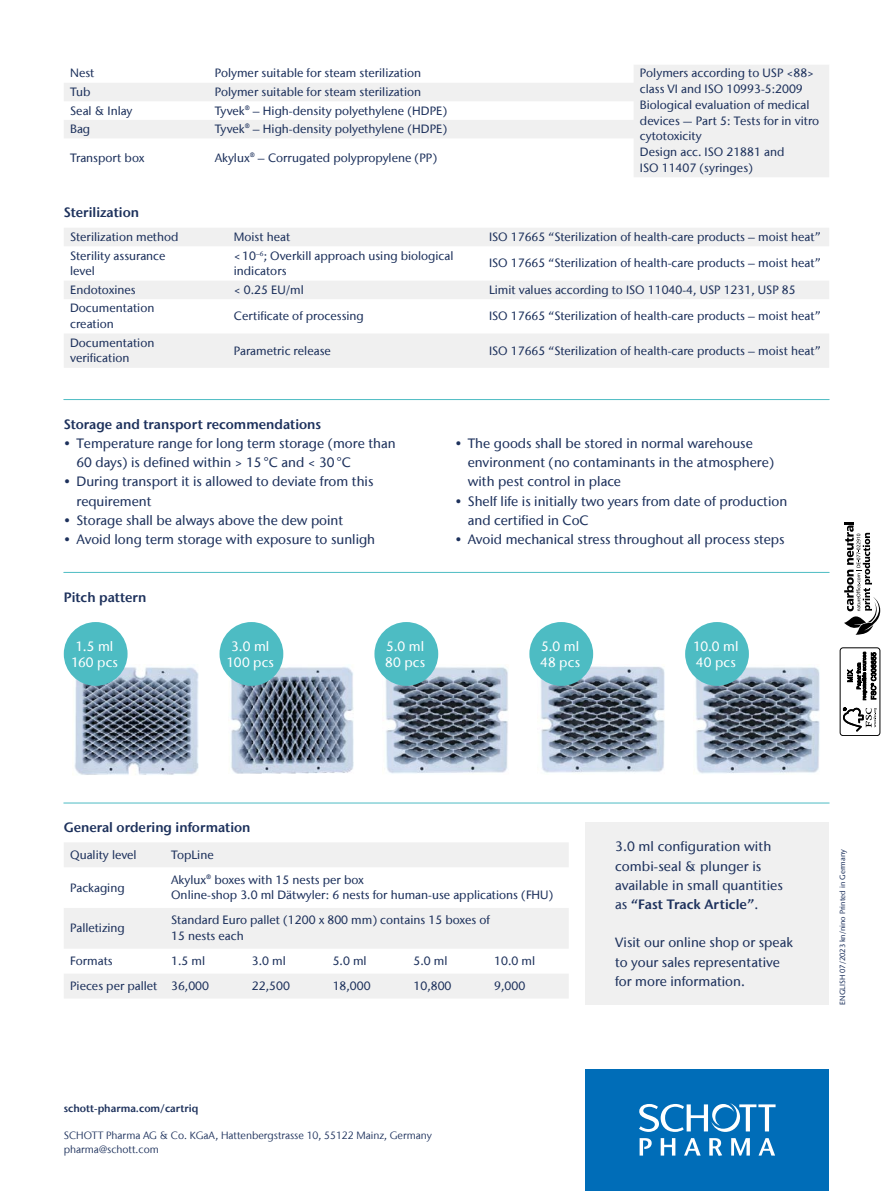
<style>
.page{position:relative;width:893px;height:1191px;background:#fff}
.page>*{position:absolute;margin:0;border:0;box-sizing:border-box;transform-origin:0 0}
.t1{font:500 13.5px/19.2px "Stone Sans IIITC Com";color:#1d315c}
.t2{font:600 13.5px "Stone Sans IIITC Com";color:#1d315c}
.t3{font:500 13.5px/16.2px "Stone Sans IIITC Com";letter-spacing:.015em;color:#fff}
.t4{font:500 12px/15.8px "Stone Sans IIITC Com";color:#1d315c}
.t5{font:10.5px/13.5px "Stone Sans IIITC Com";color:#1d315c}
.t6{font:600 10.5px "Stone Sans IIITC Com";color:#1d315c}
.t7{font:500 7.5px "Stone Sans IIITC Com";color:#1d315c}
.s1{font-weight:600}
</style>
<div class="page">
<img style="left:74px;top:667px;width:125px;height:108px">
<img style="left:228px;top:664px;width:126px;height:109px">
<img style="left:385px;top:664px;width:123px;height:110px">
<img style="left:540px;top:664px;width:125px;height:109px">
<img style="left:695px;top:664px;width:125px;height:110px">
<svg style="left:844px;top:522px;width:36px;height:113px"></svg>
<div style="left:840px;top:647px;width:40px;height:89px;border:1px solid #000;border-radius:3px"></div>
<svg style="left:843px;top:707px;width:34px;height:24px"></svg>
<svg style="left:847px;top:651px;width:29px;height:49px"></svg>
<div style="left:585px;top:1069px;width:244px;height:122px;background:#006db8"></div>
<svg style="left:639px;top:1103px;width:137px;height:28px"></svg>
<svg style="left:640px;top:1138px;width:12px;height:17px"></svg>
<svg style="left:661px;top:1138px;width:14px;height:17px"></svg>
<svg style="left:684px;top:1138px;width:17px;height:17px"></svg>
<svg style="left:709px;top:1138px;width:13px;height:17px"></svg>
<svg style="left:731px;top:1138px;width:19px;height:17px"></svg>
<svg style="left:758px;top:1138px;width:17px;height:17px"></svg>
<svg style="left:64px;top:843px;width:505px;height:155px;fill:#f0f0f0"></svg>
<svg style="left:64px;top:228px;width:765px;height:140px;fill:#f2f2f2"></svg>
<div style="left:64px;top:622px;width:64px;height:64px;background:#4dbcc3;border-radius:50%"></div>
<div style="left:220px;top:622px;width:63px;height:64px;background:#4dbcc3;border-radius:50%"></div>
<div style="left:374px;top:622px;width:64px;height:64px;background:#4dbcc3;border-radius:50%"></div>
<div style="left:529px;top:622px;width:64px;height:64px;background:#4dbcc3;border-radius:50%"></div>
<div style="left:685px;top:622px;width:64px;height:64px;background:#4dbcc3;border-radius:50%"></div>
<div style="left:585px;top:822px;width:244px;height:183px;background:#f0f0f0"></div>
<hr style="left:64px;top:399px;width:765px;height:1px;background:#4dbcc3">
<hr style="left:64px;top:572px;width:765px;height:1px;background:#4dbcc3">
<hr style="left:64px;top:802px;width:765px;height:1px;background:#4dbcc3">
<svg style="left:64px;top:65px;width:765px;height:112px"></svg>
<p class="t4" style="left:70px;top:65px;width:26px">Nest</p>
<p class="t4" style="left:215px;top:65px;width:208px">Polymer suitable for steam sterilization</p>
<p class="t4" style="left:640px;top:65px;width:181px">Polymers according to USP &lt;88&gt; class VI and ISO 10993-5:2009<br>Biological evaluation of medical devices — Part 5: Tests for in vitro cytotoxicity<br>Design acc. ISO 21881 and<br>ISO 11407 (syringes)</p>
<p class="t4" style="left:70px;top:84px;width:22px">Tub</p>
<p class="t4" style="left:215px;top:84px;width:208px">Polymer suitable for steam sterilization</p>
<p class="t4" style="left:70px;top:102px;width:64px">Seal &amp; Inlay</p>
<p class="t4" style="left:215px;top:102px;width:234px">Tyvek® – High-density polyethylene (HDPE)</p>
<p class="t4" style="left:70px;top:121px;width:22px">Bag</p>
<p class="t4" style="left:215px;top:121px;width:234px">Tyvek® – High-density polyethylene (HDPE)</p>
<p class="t4" style="left:70px;top:149px;width:76px">Transport box</p>
<p class="t4" style="left:215px;top:149px;width:224px">Akylux® – Corrugated polypropylene (PP)</p>
<p class="t2" style="left:64px;top:204px;width:77px">Sterilization</p>
<p class="t4" style="left:70px;top:229px;width:110px">Sterilization method</p>
<p class="t4" style="left:234px;top:229px;width:58px">Moist heat</p>
<p class="t4" style="left:489px;top:229px;width:333px">ISO 17665 “Sterilization of health-care products – moist heat”</p>
<p class="t4" style="left:70px;top:247px;width:97px">Sterility assurance level</p>
<p class="t4" style="left:234px;top:247px;width:221px">&lt;10<sup>–6</sup>; Overkill approach using biological indicators</p>
<p class="t4" style="left:489px;top:255px;width:333px">ISO 17665 “Sterilization of health-care products – moist heat”</p>
<p class="t4" style="left:70px;top:282px;width:67px">Endotoxines</p>
<p class="t4" style="left:234px;top:282px;width:72px">&lt; 0.25 EU/ml</p>
<p class="t4" style="left:489px;top:282px;width:308px">Limit values according to ISO 11040-4, USP 1231, USP 85</p>
<p class="t4" style="left:70px;top:300px;width:86px">Documentation creation</p>
<p class="t4" style="left:234px;top:308px;width:131px">Certificate of processing</p>
<p class="t4" style="left:489px;top:308px;width:333px">ISO 17665 “Sterilization of health-care products – moist heat”</p>
<p class="t4" style="left:70px;top:334px;width:86px">Documentation verification</p>
<p class="t4" style="left:234px;top:342px;width:99px">Parametric release</p>
<p class="t4" style="left:489px;top:342px;width:333px">ISO 17665 “Sterilization of health-care products – moist heat”</p>
<p class="t2" style="left:64px;top:415px;width:259px">Storage and transport recommendations</p>
<p class="t1" style="left:77px;top:433px;width:321px;text-indent:-13px">• Temperature range for long term storage (more than<br>60 days) is defined within &gt; 15°C and &lt; 30°C</p>
<p class="t1" style="left:77px;top:472px;width:298px;text-indent:-13px">• During transport it is allowed to deviate from this requirement</p>
<p class="t1" style="left:64px;top:510px;width:281px">• Storage shall be always above the dew point</p>
<p class="t1" style="left:64px;top:529px;width:313px">• Avoid long term storage with exposure to sunligh</p>
<p class="t1" style="left:468px;top:433px;width:308px;text-indent:-13px">• The goods shall be stored in normal warehouse environment (no contaminants in the atmosphere) with pest control in place</p>
<p class="t1" style="left:468px;top:491px;width:321px;text-indent:-13px">• Shelf life is initially two years from date of production and certified in CoC</p>
<p class="t1" style="left:455px;top:529px;width:331px">• Avoid mechanical stress throughout all process steps</p>
<p class="t2" style="left:64px;top:588px;width:84px">Pitch pattern</p>
<p class="t3" style="left:71px;top:637px;width:49px;text-align:center">1.5 ml<br>160 pcs</p>
<p class="t3" style="left:226px;top:637px;width:49px;text-align:center">3.0 ml<br>100 pcs</p>
<p class="t3" style="left:385px;top:637px;width:42px">5.0 ml<br>80 pcs</p>
<p class="t3" style="left:540px;top:637px;width:41px">5.0 ml<br>48 pcs</p>
<p class="t3" style="left:693px;top:637px;width:47px">10.0 ml<br>40 pcs</p>
<p class="t2" style="left:64px;top:818px;width:188px">General ordering information</p>
<p class="t4" style="left:70px;top:846px;width:68px">Quality level</p>
<p class="t4" style="left:171px;top:846px;width:44px">TopLine</p>
<p class="t4" style="left:70px;top:879px;width:56px">Packaging</p>
<p class="t4" style="left:171px;top:871px;width:384px">Akylux® boxes with 15 nests per box<br>Online-shop 3.0 ml Dätwyler: 6 nests for human-use applications (FHU)</p>
<p class="t4" style="left:70px;top:920px;width:56px">Palletizing</p>
<p class="t4" style="left:171px;top:912px;width:320px">Standard Euro pallet (1200 x 800 mm) contains 15 boxes of<br>15 nests each</p>
<p class="t4" style="left:70px;top:953px;width:44px">Formats</p>
<p class="t4" style="left:171px;top:953px;width:35px">1.5 ml</p>
<p class="t4" style="left:252px;top:953px;width:35px">3.0 ml</p>
<p class="t4" style="left:333px;top:953px;width:35px">5.0 ml</p>
<p class="t4" style="left:413px;top:953px;width:35px">5.0 ml</p>
<p class="t4" style="left:494px;top:953px;width:42px">10.0 ml</p>
<p class="t4" style="left:70px;top:977px;width:140px">Pieces per pallet 36,000</p>
<p class="t4" style="left:252px;top:977px;width:40px">22,500</p>
<p class="t4" style="left:333px;top:977px;width:40px">18,000</p>
<p class="t4" style="left:413px;top:977px;width:40px">10,800</p>
<p class="t4" style="left:494px;top:977px;width:33px">9,000</p>
<p class="t6" style="left:64px;top:1101px;width:136px">schott-pharma.com/cartriq</p>
<p class="t5" style="left:64px;top:1128px;width:370px">SCHOTT Pharma AG &amp; Co. KGaA, Hattenbergstrasse 10, 55122 Mainz, Germany pharma@schott.com</p>
<p class="t1" style="left:615px;top:836px;width:169px">3.0 ml configuration with combi-seal &amp; plunger is available in small quantities as <span class="s1">“Fast Track Article”</span>.</p>
<p class="t1" style="left:615px;top:932px;width:179px">Visit our online shop or speak to your sales representative for more information.</p>
<p class="t7" style="left:838px;top:1004px;width:157px;rotate:-90deg">ENGLISH 07/2023 kn/nino Printed in Germany</p>
</div>
